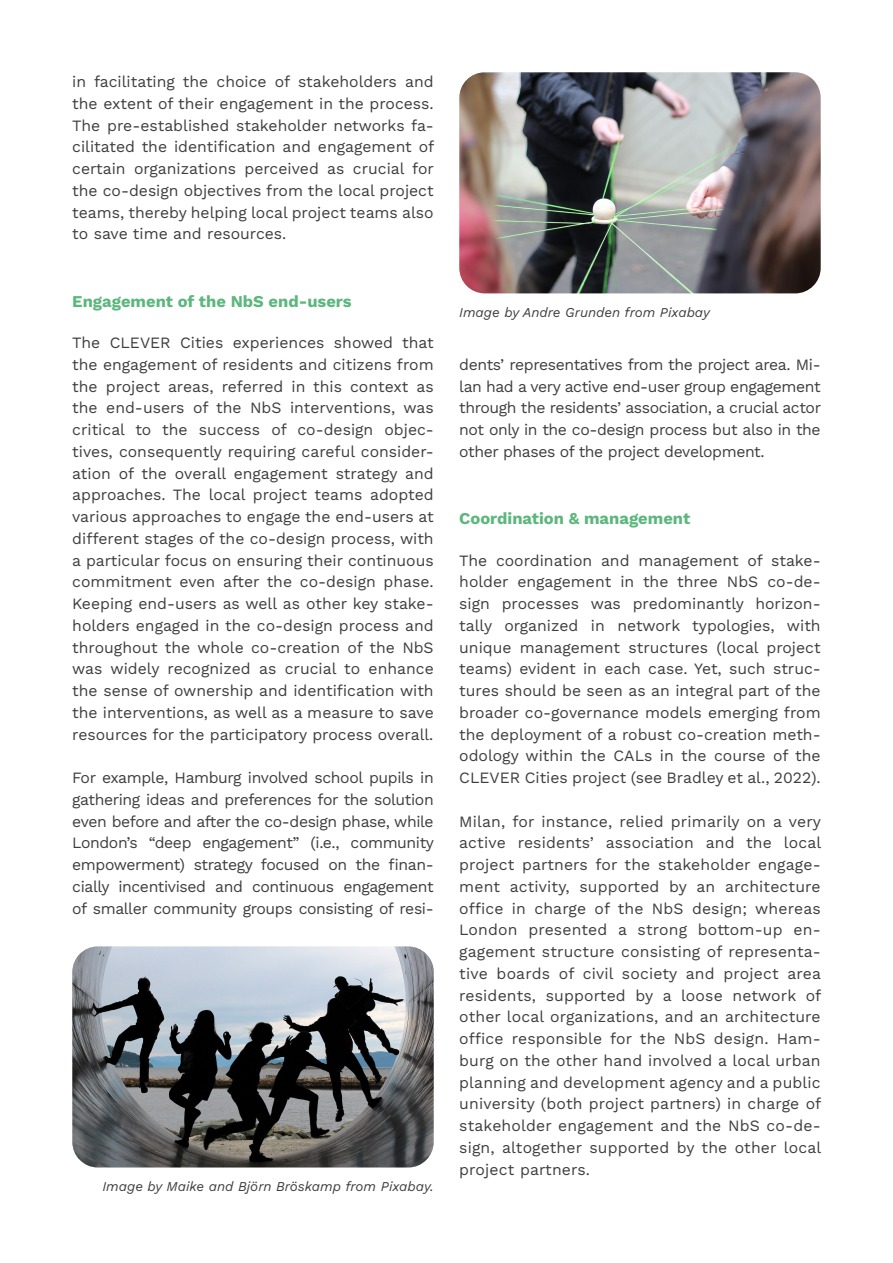
<style>
.page{position:relative;width:893px;height:1263px;background:#fff}
.page>*{position:absolute;margin:0;border:0;box-sizing:border-box;transform-origin:0 0}
.subheading{font:700 16.5px "Work Sans";color:#5cb77d}
.text{font:15.75px/21.8px "Work Sans";color:#3e3e3f;text-align:justify}
.text-2{font:italic 13.5px "Work Sans";color:#3e3e3f}
</style>
<div class="page">
<img style="left:72px;top:946px;width:362px;height:221px">
<img style="left:459px;top:72px;width:362px;height:221px">
<p class="text" style="left:72px;top:70px;width:364px">in facilitating the choice of stakeholders and the extent of their engagement in the process.<br>The pre-established stakeholder networks fa&shy;cilitated the identification and engagement of certain organizations perceived as crucial for the co-design objectives from the local project teams, thereby helping local project teams also to save time and resources.</p>
<p class="subheading" style="left:72px;top:289px;width:281px">Engagement of the NbS end-users</p>
<p class="text" style="left:72px;top:331px;width:363px">The CLEVER Cities experiences showed that the engagement of residents and citizens from the project areas, referred in this context as the end-users of the NbS interventions, was critical to the success of co-design objec&shy;tives, consequently requiring careful consider&shy;ation of the overall engagement strategy and approaches. The local project teams adopted various approaches to engage the end-users at different stages of the co-design process, with a particular focus on ensuring their continuous commitment even after the co-design phase.<br>Keeping end-users as well as other key stake&shy;holders engaged in the co-design process and throughout the whole co-creation of the NbS was widely recognized as crucial to enhance the sense of ownership and identification with the interventions, as well as a measure to save resources for the participatory process overall.</p>
<p class="text" style="left:72px;top:766px;width:363px">For example, Hamburg involved school pupils in gathering ideas and preferences for the solution even before and after the co-design phase, while London’s “deep engagement” (i.e., community empowerment) strategy focused on the finan&shy;cially incentivised and continuous engagement of smaller community groups consisting of resi-</p>
<p class="text-2" style="left:102px;top:1176px;width:333px">Image by Maike and Björn Bröskamp from Pixabay.</p>
<p class="text-2" style="left:459px;top:302px;width:252px">Image by Andre Grunden from Pixabay</p>
<p class="text" style="left:459px;top:353px;width:363px">dents’ representatives from the project area. Mi&shy;lan had a very active end-user group engagement through the residents’ association, a crucial actor not only in the co-design process but also in the other phases of the project development.</p>
<p class="subheading" style="left:459px;top:506px;width:233px">Coordination &amp; management</p>
<p class="text" style="left:459px;top:549px;width:363px">The coordination and management of stake&shy;holder engagement in the three NbS co-de&shy;sign processes was predominantly horizon&shy;tally organized in network typologies, with unique management structures (local project teams) evident in each case. Yet, such struc&shy;tures should be seen as an integral part of the broader co-governance models emerging from the deployment of a robust co-creation meth&shy;odology within the CALs in the course of the CLEVER Cities project (see Bradley et al., 2022).</p>
<p class="text" style="left:459px;top:810px;width:364px">Milan, for instance, relied primarily on a very active residents’ association and the local project partners for the stakeholder engage&shy;ment activity, supported by an architecture office in charge of the NbS design; whereas London presented a strong bottom-up en&shy;gagement structure consisting of representa&shy;tive boards of civil society and project area residents, supported by a loose network of other local organizations, and an architecture office responsible for the NbS design. Ham&shy;burg on the other hand involved a local urban planning and development agency and a public university (both project partners) in charge of stakeholder engagement and the NbS co-de&shy;sign, altogether supported by the other local project partners.</p>
</div>
